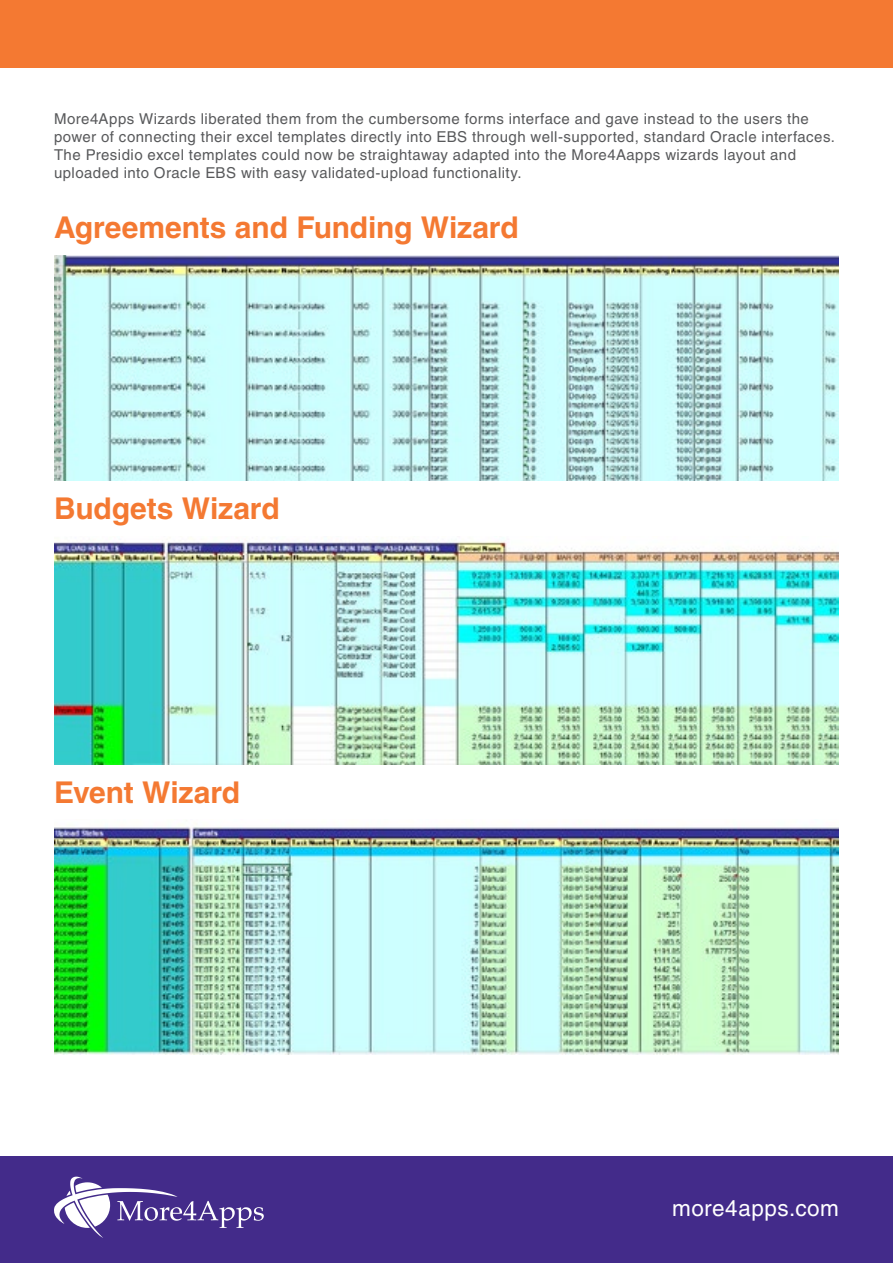
<style>
.page{position:relative;width:893px;height:1263px;background:#fff}
.page>*{position:absolute;margin:0;border:0;box-sizing:border-box;transform-origin:0 0}
.t1{font:700 30px "Helvetica LT Std";letter-spacing:-.005em;color:#f47932}
.t2{font:22.5px "Helvetica LT Std";letter-spacing:.025em;color:#fff}
.t3{font:15px/18px "Helvetica LT Std";letter-spacing:.03em;color:#58595b}
</style>
<div class="page">
<div style="left:0;top:1156px;width:893px;height:107px;background:#432b8a"></div>
<svg style="left:54px;top:1176px;width:210px;height:62px"></svg>
<div style="left:0;top:0;width:893px;height:68px;background:#f47932"></div>
<img style="left:54px;top:255px;width:785px;height:226px">
<img style="left:54px;top:537px;width:785px;height:227px">
<img style="left:54px;top:827px;width:785px;height:228px">
<p class="t3" style="left:54px;top:109px;width:783px">More4Apps Wizards liberated them from the cumbersome forms interface and gave instead to the users the power of connecting their excel templates directly into EBS through well-supported, standard Oracle interfaces.<br>The Presidio excel templates could now be straightaway adapted into the More4Aapps wizards layout and uploaded into Oracle EBS with easy validated-upload functionality.</p>
<h1 class="t1" style="left:54px;top:209px;width:466px">Agreements and Funding Wizard</h1>
<h1 class="t1" style="left:54px;top:490px;width:227px">Budgets Wizard</h1>
<h1 class="t1" style="left:54px;top:774px;width:188px">Event Wizard</h1>
<h2 class="t2" style="left:672px;top:1195px;width:168px">more4apps.com</h2>
</div>
